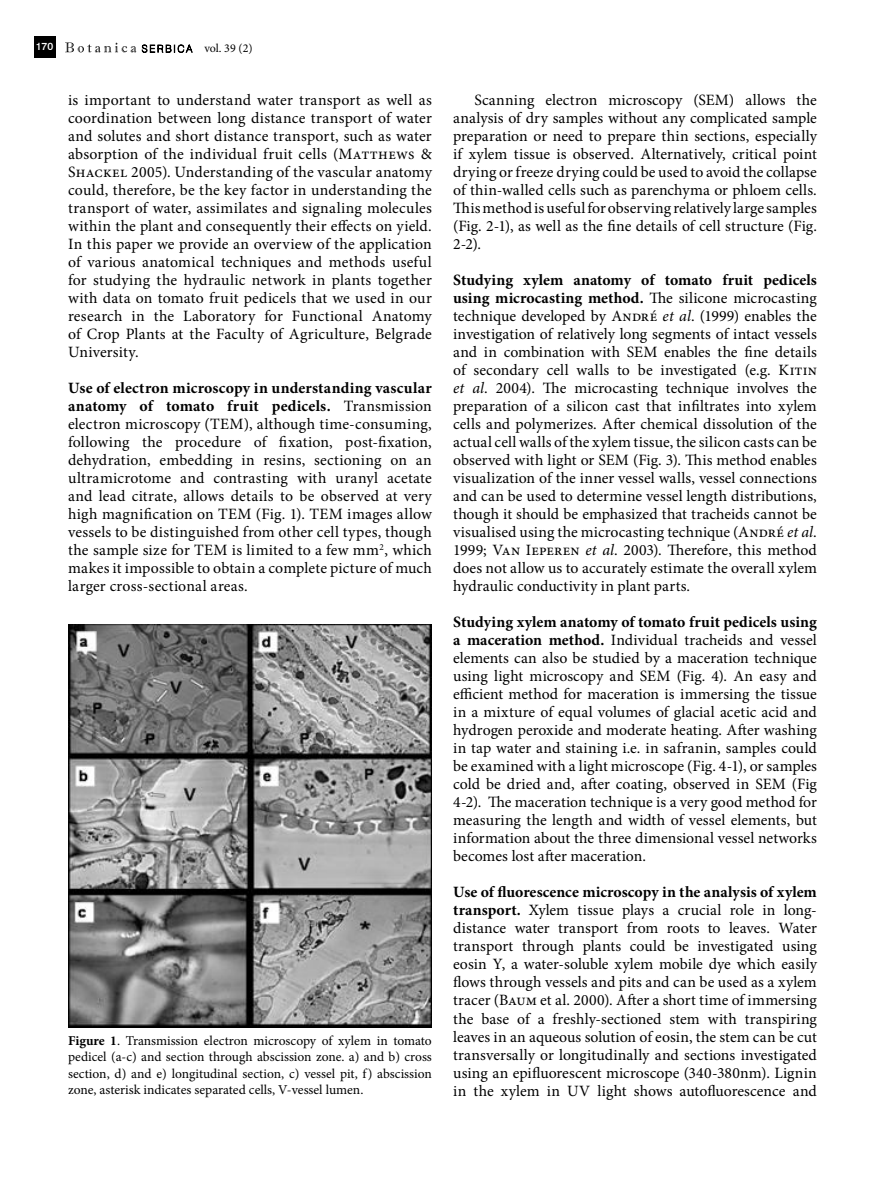
<style>
.page{position:relative;width:885px;height:1191px;background:#fff}
.page>*{position:absolute;margin:0;border:0;box-sizing:border-box;transform-origin:0 0}
.t1{font:15.75px/18px "Minion Pro";letter-spacing:.01em;color:#000;text-align:justify}
.t2{font:13.5px/16.5px "Minion Pro";color:#000;text-align:justify}
.t3{font:12px "Minion Pro";color:#000}
.t4{font:500 10.5px "Swiss 721 BT";color:#fff}
.s1{font-weight:700}
.s2{font-style:italic}
</style>
<div class="page">
<svg style="left:142px;top:44px;width:51px;height:9px"></svg>
<svg style="left:65px;top:43px;width:71px;height:9px"></svg>
<div style="left:34px;top:37px;width:21px;height:21px;background:#000"></div>
<img style="left:68px;top:624px;width:364px;height:403px">
<p class="t4" style="left:36px;top:40px;width:19px">170</p>
<p class="t3" style="left:204px;top:40px;width:50px">vol. 39 (2)</p>
<p class="t1" style="left:68px;top:91px;width:365px">is important to understand water transport as well as coordination between long distance transport of water and solutes and short distance transport, such as water absorption of the individual fruit cells (Matthews &amp; Shackel 2005). Understanding of the vascular anatomy could, therefore, be the key factor in understanding the transport of water, assimilates and signaling molecules within the plant and consequently their effects on yield.<br>In this paper we provide an overview of the application of various anatomical techniques and methods useful for studying the hydraulic network in plants together with data on tomato fruit pedicels that we used in our research in the Laboratory for Functional Anatomy of Crop Plants at the Faculty of Agriculture, Belgrade University.</p>
<p class="t1" style="left:68px;top:379px;width:365px"><span class="s1">Use of electron microscopy in understanding vascular anatomy of tomato fruit pedicels.</span> Transmission electron microscopy (TEM), although time-consuming, following the procedure of fixation, post-fixation, dehydration, embedding in resins, sectioning on an ultramicrotome and contrasting with uranyl acetate and lead citrate, allows details to be observed at very high magnification on TEM (Fig. 1). TEM images allow vessels to be distinguished from other cell types, though the sample size for TEM is limited to a few mm<sup>2</sup>, which makes it impossible to obtain a complete picture of much larger cross-sectional areas.</p>
<p class="t2" style="left:68px;top:1032px;width:365px"><span class="s1">Figure 1</span>. Transmission electron microscopy of xylem in tomato pedicel (a-c) and section through abscission zone. a) and b) cross section, d) and e) longitudinal section, c) vessel pit, f) abscission zone, asterisk indicates separated cells, V-vessel lumen.</p>
<p class="t1" style="left:453px;top:91px;width:365px;text-indent:21px">Scanning electron microscopy (SEM) allows the analysis of dry samples without any complicated sample preparation or need to prepare thin sections, especially if xylem tissue is observed. Alternatively, critical point drying or freeze drying could be used to avoid the collapse of thin-walled cells such as parenchyma or phloem cells.<br>This method is useful for observing relatively large samples (Fig. 2-1), as well as the fine details of cell structure (Fig.<br>2-2).</p>
<p class="t1" style="left:453px;top:271px;width:365px"><span class="s1">Studying xylem anatomy of tomato fruit pedicels using microcasting method.</span> The silicone microcasting technique developed by André <span class="s2">et al</span>. (1999) enables the investigation of relatively long segments of intact vessels and in combination with SEM enables the fine details of secondary cell walls to be investigated (e.g. Kitin <span class="s2">et al</span>. 2004). The microcasting technique involves the preparation of a silicon cast that infiltrates into xylem cells and polymerizes. After chemical dissolution of the actual cell walls of the xylem tissue, the silicon casts can be observed with light or SEM (Fig. 3). This method enables visualization of the inner vessel walls, vessel connections and can be used to determine vessel length distributions, though it should be emphasized that tracheids cannot be visualised using the microcasting technique (André <span class="s2">et al</span>.<br>1999; Van Ieperen <span class="s2">et al</span>. 2003). Therefore, this method does not allow us to accurately estimate the overall xylem hydraulic conductivity in plant parts.</p>
<p class="t1" style="left:453px;top:613px;width:365px"><span class="s1">Studying xylem anatomy of tomato fruit pedicels using a maceration method.</span> Individual tracheids and vessel elements can also be studied by a maceration technique using light microscopy and SEM (Fig. 4). An easy and efficient method for maceration is immersing the tissue in a mixture of equal volumes of glacial acetic acid and hydrogen peroxide and moderate heating. After washing in tap water and staining i.e. in safranin, samples could be examined with a light microscope (Fig. 4-1), or samples cold be dried and, after coating, observed in SEM (Fig 4-2). The maceration technique is a very good method for measuring the length and width of vessel elements, but information about the three dimensional vessel networks becomes lost after maceration.</p>
<p class="t1" style="left:453px;top:883px;width:365px"><span class="s1">Use of fluorescence microscopy in the analysis of xylem transport.</span> Xylem tissue plays a crucial role in long&shy;distance water transport from roots to leaves. Water transport through plants could be investigated using eosin Y, a water-soluble xylem mobile dye which easily flows through vessels and pits and can be used as a xylem tracer (Baum et al. 2000). After a short time of immersing the base of a freshly-sectioned stem with transpiring leaves in an aqueous solution of eosin, the stem can be cut transversally or longitudinally and sections investigated using an epifluorescent microscope (340-380nm). Lignin in the xylem in UV light shows autofluorescence and</p>
</div>
